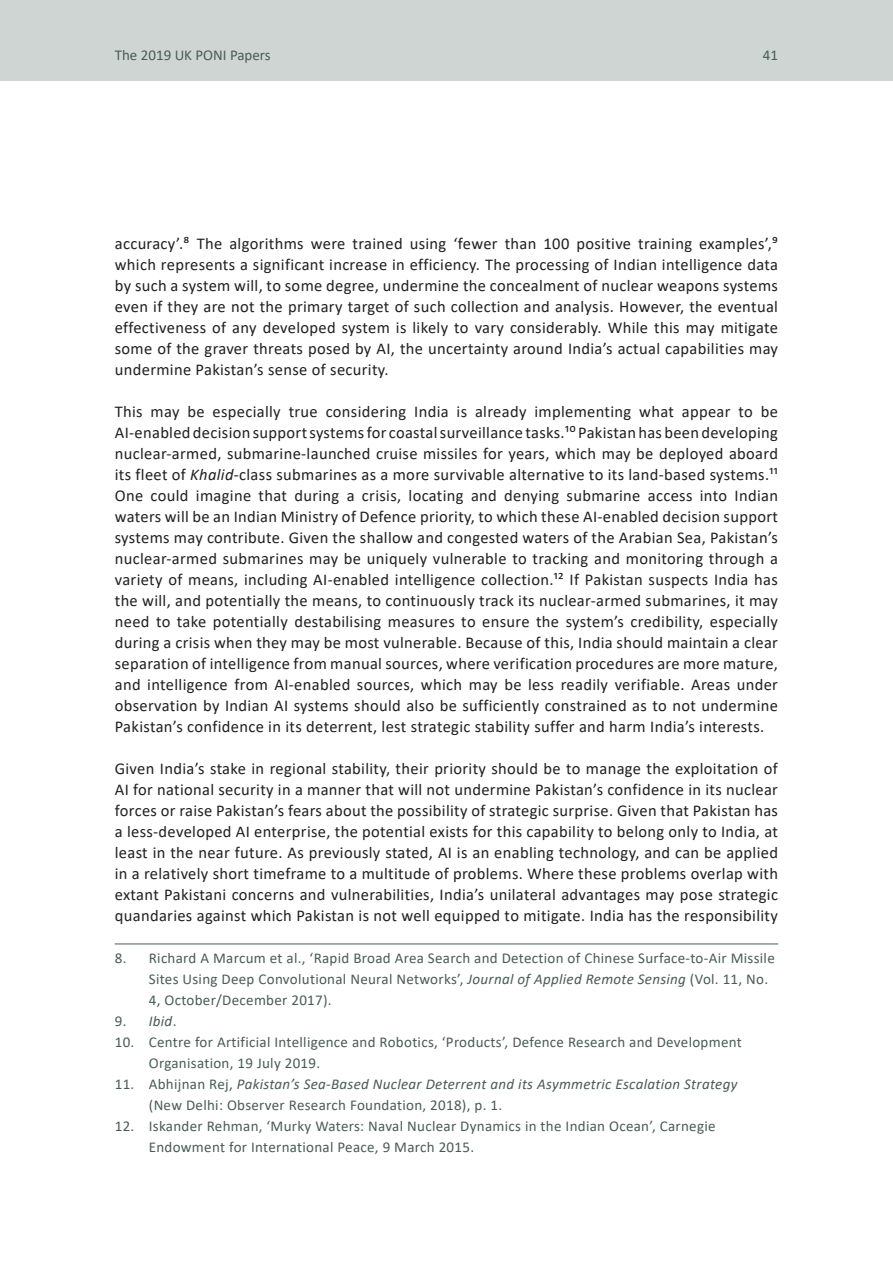
<style>
.page{position:relative;width:893px;height:1263px;background:#fff}
.page>*{position:absolute;margin:0;border:0;box-sizing:border-box;transform-origin:0 0}
.t1{font:16.5px/21px "Calibri";letter-spacing:.02em;color:#231f20;text-align:justify}
.t2{font:15px/21px "Calibri";letter-spacing:.02em;color:#495c56}
.t3{font:italic 15px/21px "Calibri";letter-spacing:.02em;color:#495c56}
.t4{font:15px "Calibri";color:#495c56}
.s1{font-style:italic}
.s2{font-style:normal}
</style>
<div class="page">
<div style="left:0;top:0;width:893px;height:81px;background:#cfd5d3"></div>
<hr style="left:115px;top:943px;width:663px;height:1px;background:#495c56">
<p class="t4" style="left:115px;top:44px;width:157px">The 2019 UK PONI Papers</p>
<p class="t2" style="left:763px;top:44px;width:17px">41</p>
<p class="t1" style="left:115px;top:232px;width:665px">accuracy’.8 The algorithms were trained using ‘fewer than 100 positive training examples’,9 which represents a significant increase in efficiency. The processing of Indian intelligence data by such a system will, to some degree, undermine the concealment of nuclear weapons systems even if they are not the primary target of such collection and analysis. However, the eventual effectiveness of any developed system is likely to vary considerably. While this may mitigate some of the graver threats posed by AI, the uncertainty around India’s actual capabilities may undermine Pakistan’s sense of security.</p>
<p class="t1" style="left:115px;top:400px;width:665px">This may be especially true considering India is already implementing what appear to be AI-enabled decision support systems for coastal surveillance tasks.10 Pakistan has been developing nuclear-armed, submarine-launched cruise missiles for years, which may be deployed aboard its fleet of <span class="s1">Khalid</span>-class submarines as a more survivable alternative to its land-based systems.11<br>One could imagine that during a crisis, locating and denying submarine access into Indian waters will be an Indian Ministry of Defence priority, to which these AI-enabled decision support systems may contribute. Given the shallow and congested waters of the Arabian Sea, Pakistan’s nuclear-armed submarines may be uniquely vulnerable to tracking and monitoring through a variety of means, including AI-enabled intelligence collection.12 If Pakistan suspects India has the will, and potentially the means, to continuously track its nuclear-armed submarines, it may need to take potentially destabilising measures to ensure the system’s credibility, especially during a crisis when they may be most vulnerable. Because of this, India should maintain a clear separation of intelligence from manual sources, where verification procedures are more mature, and intelligence from AI-enabled sources, which may be less readily verifiable. Areas under observation by Indian AI systems should also be sufficiently constrained as to not undermine Pakistan’s confidence in its deterrent, lest strategic stability suffer and harm India’s interests.</p>
<p class="t1" style="left:115px;top:757px;width:665px">Given India’s stake in regional stability, their priority should be to manage the exploitation of AI for national security in a manner that will not undermine Pakistan’s confidence in its nuclear forces or raise Pakistan’s fears about the possibility of strategic surprise. Given that Pakistan has a less-developed AI enterprise, the potential exists for this capability to belong only to India, at least in the near future. As previously stated, AI is an enabling technology, and can be applied in a relatively short timeframe to a multitude of problems. Where these problems overlap with extant Pakistani concerns and vulnerabilities, India’s unilateral advantages may pose strategic quandaries against which Pakistan is not well equipped to mitigate. India has the responsibility</p>
<p class="t2" style="left:149px;top:947px;width:627px;text-indent:-34px">8. Richard A Marcum et al., ‘Rapid Broad Area Search and Detection of Chinese Surface-to-Air Missile<br>Sites Using Deep Convolutional Neural Networks’, <span class="s1">Journal of Applied Remote Sensing</span> (Vol. 11, No.<br>4, October/December 2017).</p>
<p class="t3" style="left:115px;top:1009px;width:63px"><span class="s2">9.</span> Ibid<span class="s2">.</span></p>
<p class="t2" style="left:149px;top:1031px;width:595px;text-indent:-34px">10. Centre for Artificial Intelligence and Robotics, ‘Products’, Defence Research and Development<br>Organisation, 19 July 2019.</p>
<p class="t3" style="left:149px;top:1072px;width:590px;text-indent:-34px"><span class="s2">11. Abhijnan Rej,</span> Pakistan’s Sea-Based Nuclear Deterrent and its Asymmetric Escalation Strategy <span class="s2">(New Delhi: Observer Research Foundation, 2018), p. 1.</span></p>
<p class="t2" style="left:149px;top:1115px;width:568px;text-indent:-34px">12. Iskander Rehman, ‘Murky Waters: Naval Nuclear Dynamics in the Indian Ocean’, Carnegie<br>Endowment for International Peace, 9 March 2015.</p>
</div>
